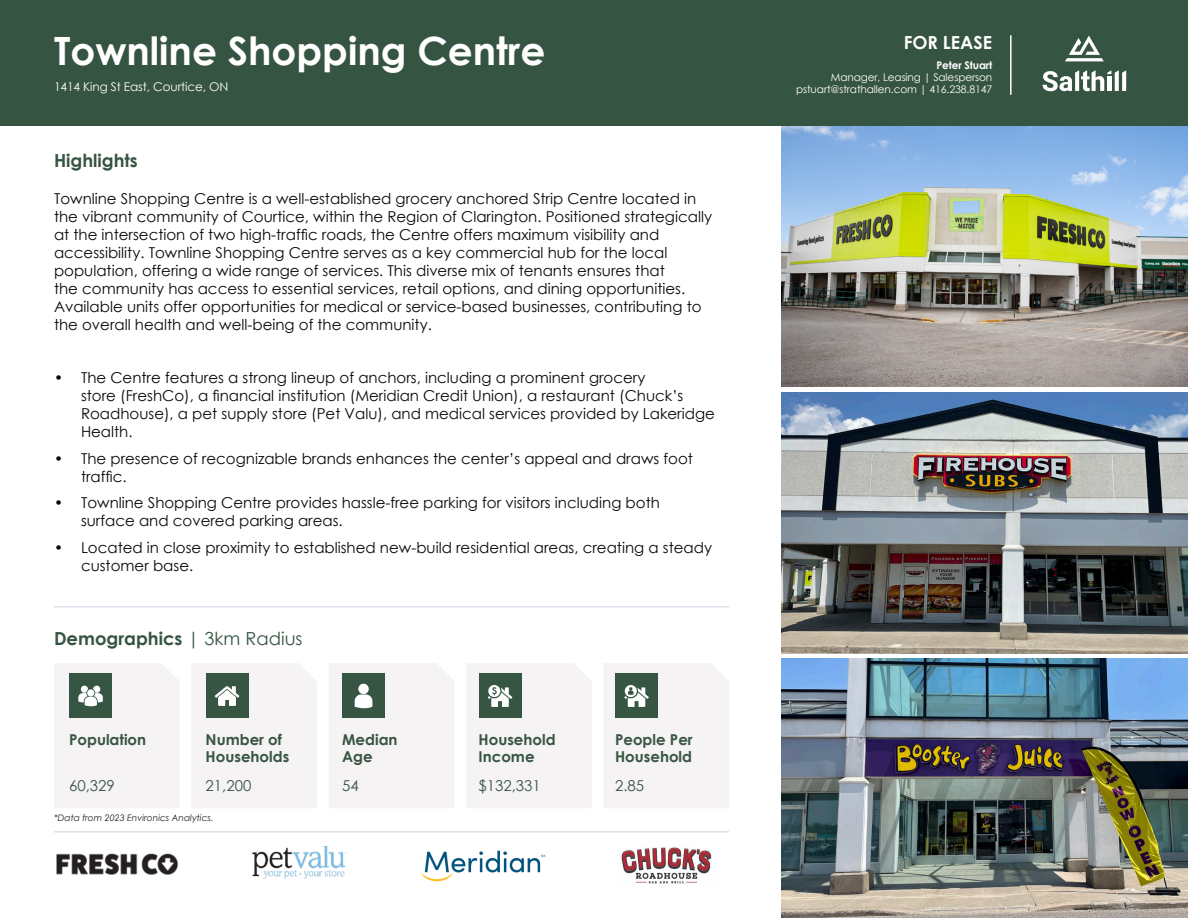
<style>
.page{position:relative;width:1188px;height:918px;background:#fff}
.page>*{position:absolute;margin:0;border:0;box-sizing:border-box;transform-origin:0 0}
.t1{font:700 39px "Century Gothic";color:#fff}
.t2{font:700 18px "Century Gothic";color:#365442}
.t3{font:700 18px "Century Gothic";color:#fff}
.Body_Bullets{font:15px/18px "Century Gothic";color:#0c0806}
.PlaceName{font:700 15px/16.5px "Century Gothic";color:#385543}
.PlaceName-2{font:15px "Century Gothic";color:#385543}
.t4{font:12px "Century Gothic";letter-spacing:-.01em;color:#fff}
.t5{font:10.5px "Century Gothic";letter-spacing:-.01em;color:#fff}
.t6{font:700 10.5px "Century Gothic";letter-spacing:-.01em;color:#fff}
.t7{font:italic 9px "Century Gothic";color:#231f20}
.s1{font-weight:400}
</style>
<div class="page">
<img style="left:782px;top:125px;width:406px;height:262px">
<div style="left:0;top:0;width:1188px;height:125px;background:#365442"></div>
<img style="left:782px;top:392px;width:406px;height:261px">
<img style="left:782px;top:659px;width:406px;height:259px">
<hr style="left:54px;top:831px;width:675px;height:2px;background:#dae1ea">
<hr style="left:54px;top:606px;width:675px;height:2px;background:#dae1ea">
<svg style="left:54px;top:663px;width:125px;height:145px"></svg>
<svg style="left:467px;top:663px;width:124px;height:145px"></svg>
<svg style="left:192px;top:663px;width:125px;height:145px"></svg>
<svg style="left:604px;top:663px;width:125px;height:145px"></svg>
<svg style="left:329px;top:663px;width:125px;height:145px"></svg>
<div style="left:358px;top:684px;width:11px;height:10px;background:#fff;border-radius:50%"></div>
<img style="left:56px;top:853px;width:123px;height:22px">
<img style="left:252px;top:846px;width:95px;height:33px">
<img style="left:420px;top:850px;width:126px;height:32px">
<img style="left:621px;top:847px;width:91px;height:37px">
<svg style="left:1065px;top:36px;width:39px;height:25px"></svg>
<svg style="left:1043px;top:70px;width:83px;height:21px"></svg>
<hr style="left:1010px;top:35px;width:2px;height:60px;background:#fff">
<p class="t1" style="left:54px;top:21px;width:493px">Townline Shopping Centre</p>
<p class="t4" style="left:54px;top:78px;width:176px">1414 King St East, Courtice, ON</p>
<p class="t2" style="left:54px;top:146px;width:85px">Highlights</p>
<p class="Body_Bullets" style="left:54px;top:189px;width:660px">Townline Shopping Centre is a well-established grocery anchored Strip Centre located in the vibrant community of Courtice, within the Region of Clarington. Positioned strategically at the intersection of two high-traffic roads, the Centre offers maximum visibility and accessibility. Townline Shopping Centre serves as a key commercial hub for the local population, offering a wide range of services. This diverse mix of tenants ensures that<br>the community has access to essential services, retail options, and dining opportunities.<br>Available units offer opportunities for medical or service-based businesses, contributing to the overall health and well-being of the community.</p>
<p class="Body_Bullets" style="left:81px;top:369px;width:635px;text-indent:-27px">• The Centre features a strong lineup of anchors, including a prominent grocery<br>store (FreshCo), a financial institution (Meridian Credit Union), a restaurant (Chuck’s Roadhouse), a pet supply store (Pet Valu), and medical services provided by Lakeridge Health.</p>
<p class="Body_Bullets" style="left:81px;top:449px;width:613px;text-indent:-27px">• The presence of recognizable brands enhances the center’s appeal and draws foot traffic.</p>
<p class="Body_Bullets" style="left:81px;top:494px;width:580px;text-indent:-27px">• Townline Shopping Centre provides hassle-free parking for visitors including both surface and covered parking areas.</p>
<p class="Body_Bullets" style="left:81px;top:538px;width:633px;text-indent:-27px">• Located in close proximity to established new-build residential areas, creating a steady customer base.</p>
<p class="t2" style="left:54px;top:625px;width:250px">Demographics <span class="s1">| 3km Radius</span></p>
<p class="PlaceName" style="left:69px;top:731px;width:79px">Population</p>
<p class="PlaceName-2" style="left:69px;top:775px;width:47px">60,329</p>
<p class="PlaceName" style="left:206px;top:731px;width:85px">Number of<br>Households</p>
<p class="PlaceName-2" style="left:206px;top:775px;width:47px">21,200</p>
<p class="t7" style="left:54px;top:812px;width:161px">*Data from 2023 Environics Analytics.</p>
<p class="PlaceName" style="left:342px;top:731px;width:57px">Median</p>
<p class="PlaceName" style="left:342px;top:747px;width:32px">Age</p>
<p class="PlaceName-2" style="left:342px;top:775px;width:18px">54</p>
<p class="PlaceName" style="left:479px;top:731px;width:79px">Household<br>Income</p>
<p class="PlaceName-2" style="left:479px;top:775px;width:64px">$132,331</p>
<p class="PlaceName" style="left:615px;top:731px;width:79px">People Per<br>Household</p>
<p class="PlaceName-2" style="left:615px;top:775px;width:31px">2.85</p>
<p class="t3" style="left:904px;top:29px;width:90px">FOR LEASE</p>
<p class="t6" style="left:936px;top:58px;width:57px">Peter Stuart</p>
<p class="t5" style="left:831px;top:70px;width:163px">Manager, Leasing | Salesperson</p>
<p class="t5" style="left:796px;top:82px;width:198px">pstuart@strathallen.com | 416.238.8147</p>
</div>
